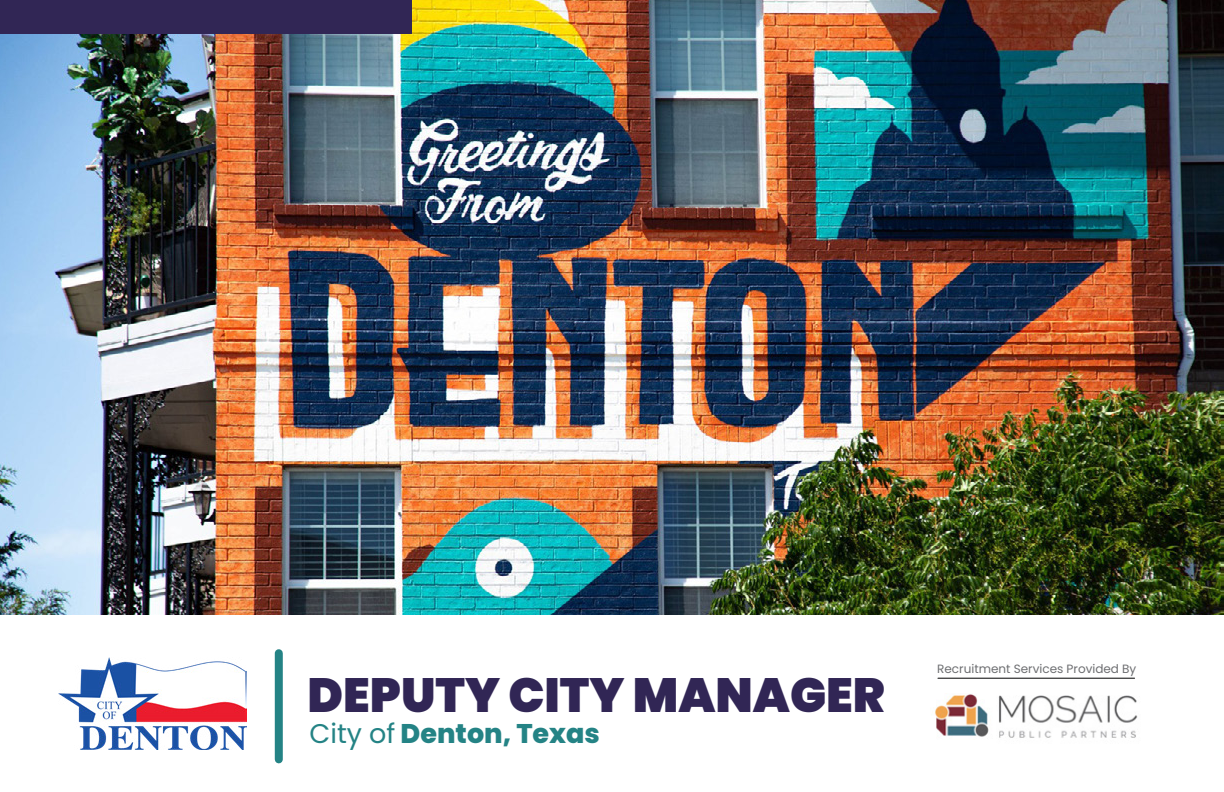
<style>
.page{position:relative;width:1224px;height:792px;background:#fff}
.page>*{position:absolute;margin:0;border:0;box-sizing:border-box;transform-origin:0 0}
.t1{font:900 48px "Poppins";color:#312655}
.t2{font:800 27px "Poppins";color:#248385}
.t3{font:12px "Poppins";color:#6d6e71}
.s1{font-weight:400}
</style>
<div class="page">
<img style="left:0;top:0;width:1224px;height:614px">
<div style="left:0;top:0;width:412px;height:33px;background:#312655"></div>
<img style="left:998px;top:695px;width:140px;height:43px">
<img style="left:935px;top:694px;width:54px;height:43px">
<hr style="left:938px;top:678px;width:197px;height:1px;background:#000">
<img style="left:58px;top:657px;width:189px;height:93px">
<div style="left:275px;top:653px;width:8px;height:106px;background:#248385"></div>
<h1 class="t1" style="left:308px;top:668px;width:579px">DEPUTY CITY MANAGER</h1>
<h2 class="t2" style="left:310px;top:718px;width:292px"><span class="s1">City of</span> Denton, Texas</h2>
<p class="t3" style="left:937px;top:661px;width:201px">Recruitment Services Provided By</p>
</div>
